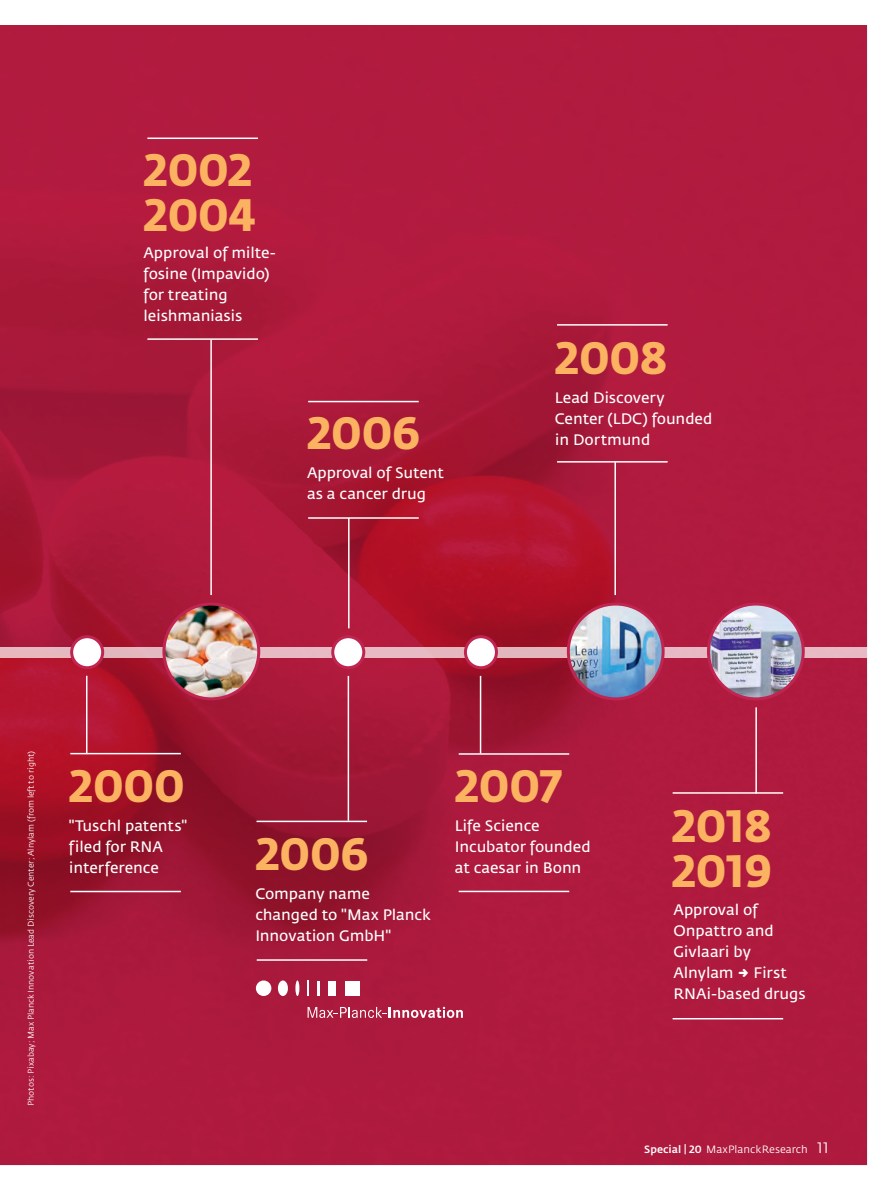
<style>
.page{position:relative;width:893px;height:1191px;background:#fff}
.page>*{position:absolute;margin:0;border:0;box-sizing:border-box;transform-origin:0 0}
.t1{font:45px/45px "Fedra Sans Bold SC";letter-spacing:-.015em;color:#fbb361}
.t2{font:15px/21px "Fedra Sans";letter-spacing:-.005em;color:#fff}
.t3{font:10.5px "Fedra Sans";color:#fff}
.t4{font:8.25px "Fedra Sans";color:#fff}
.s1{font-weight:500}
.s2{font-style:inherit}
.s3{font-family:"Fedra Sans Medium SC"}
.s4{font-family:"Fedra Sans Book SC";font-size:15px}
</style>
<div class="page">
<img style="left:0;top:26px;width:867px;height:1139px">
<div style="left:0;top:647px;width:893px;height:10px;background:#e7b9c3"></div>
<div style="left:72px;top:636px;width:31px;height:31px;background:#fff;border-radius:50%"></div>
<div style="left:70px;top:635px;width:34px;height:34px;border:3px solid #c02551;border-radius:50%"></div>
<div style="left:333px;top:636px;width:31px;height:31px;background:#fff;border-radius:50%"></div>
<div style="left:331px;top:635px;width:34px;height:34px;border:3px solid #c02551;border-radius:50%"></div>
<div style="left:465px;top:636px;width:31px;height:31px;background:#fff;border-radius:50%"></div>
<div style="left:464px;top:635px;width:34px;height:34px;border:3px solid #c02551;border-radius:50%"></div>
<img style="left:708px;top:604px;width:95px;height:95px;border-radius:47px">
<div style="left:707px;top:602px;width:98px;height:98px;border:3px solid #c02551;border-radius:50%"></div>
<img style="left:568px;top:605px;width:95px;height:94px">
<div style="left:567px;top:602px;width:98px;height:98px;border:3px solid #c02551;border-radius:50%"></div>
<img style="left:164px;top:604px;width:95px;height:95px">
<div style="left:162px;top:602px;width:98px;height:98px;border:3px solid #c02551;border-radius:50%"></div>
<hr style="left:480px;top:676px;width:1px;height:77px;background:#fff">
<hr style="left:755px;top:707px;width:2px;height:86px;background:#fff">
<hr style="left:348px;top:676px;width:1px;height:144px;background:#fff">
<hr style="left:86px;top:676px;width:1px;height:78px;background:#fff">
<hr style="left:210px;top:340px;width:2px;height:255px;background:#fff">
<hr style="left:348px;top:518px;width:2px;height:110px;background:#fff">
<hr style="left:614px;top:462px;width:2px;height:133px;background:#fff">
<hr style="left:308px;top:401px;width:111px;height:1px;background:#fff">
<hr style="left:308px;top:517px;width:111px;height:2px;background:#fff">
<hr style="left:557px;top:324px;width:111px;height:2px;background:#fff">
<hr style="left:557px;top:461px;width:111px;height:1px;background:#fff">
<hr style="left:147px;top:137px;width:111px;height:2px;background:#fff">
<hr style="left:147px;top:338px;width:111px;height:2px;background:#fff">
<hr style="left:673px;top:792px;width:110px;height:1px;background:#fff">
<hr style="left:673px;top:1018px;width:110px;height:1px;background:#fff">
<hr style="left:256px;top:820px;width:111px;height:2px;background:#fff">
<hr style="left:257px;top:959px;width:110px;height:1px;background:#fff">
<hr style="left:459px;top:753px;width:110px;height:1px;background:#fff">
<hr style="left:459px;top:890px;width:110px;height:2px;background:#fff">
<hr style="left:70px;top:753px;width:111px;height:1px;background:#fff">
<hr style="left:70px;top:890px;width:111px;height:2px;background:#fff">
<svg style="left:308px;top:980px;width:1px;height:15px"></svg>
<div style="left:346px;top:981px;width:14px;height:14px;background:#fff"></div>
<div style="left:329px;top:981px;width:7px;height:14px;background:#fff"></div>
<hr style="left:317px;top:980px;width:3px;height:15px;background:#fff">
<div style="left:256px;top:980px;width:15px;height:16px;background:#fff;border-radius:50%"></div>
<div style="left:278px;top:980px;width:10px;height:16px;background:#fff;border-radius:50%"></div>
<svg style="left:295px;top:980px;width:4px;height:16px"></svg>
<svg style="left:308px;top:1006px;width:155px;height:12px;background:#c45d76"></svg>
<svg style="left:739px;top:968px;width:9px;height:9px"></svg>
<h1 class="t1" style="left:144px;top:148px;width:115px">2002<br>2004</h1>
<p class="t2" style="left:144px;top:243px;width:134px">Approval of milte&shy;fosine (Impavido) for treating leishmaniasis</p>
<h1 class="t1" style="left:307px;top:411px;width:115px">2006</h1>
<p class="t2" style="left:307px;top:463px;width:139px">Approval of Sutent as a cancer drug</p>
<h1 class="t1" style="left:555px;top:336px;width:114px">2008</h1>
<p class="t2" style="left:555px;top:387px;width:159px">Lead Discovery<br>Center (LDC) founded in Dortmund</p>
<p class="t4" style="left:27px;top:1106px;width:357px;rotate:-90deg">Photos: Pixabay; Max Planck Innovation Lead Discovery Center; Alnylam (from left to right)</p>
<h1 class="t1" style="left:69px;top:765px;width:117px">2000</h1>
<p class="t2" style="left:69px;top:815px;width:120px">"Tuschl patents" filed for RNA interference</p>
<h1 class="t1" style="left:255px;top:832px;width:115px">2006</h1>
<p class="t2" style="left:255px;top:883px;width:177px">Company name changed to "Max Planck<br>Innovation GmbH"</p>
<h1 class="t1" style="left:455px;top:764px;width:109px">2007</h1>
<p class="t2" style="left:455px;top:816px;width:137px">Life Science<br>Incubator founded at caesar in Bonn</p>
<h1 class="t1" style="left:672px;top:804px;width:102px">2018<br>2019</h1>
<p class="t2" style="left:673px;top:899px;width:102px">Approval of<br>Onpattro and<br>Givlaari by<br>Alnylam</p>
<p class="t2" style="left:673px;top:962px;width:134px;text-indent:80px">First<br>RNAi-based drugs</p>
<p class="t3" style="left:644px;top:1144px;width:186px"><span class="s1">Special</span> <span class="s2">|</span> <span class="s3">20</span> MaxPlanckResearch <span class="s4">11</span></p>
</div>
